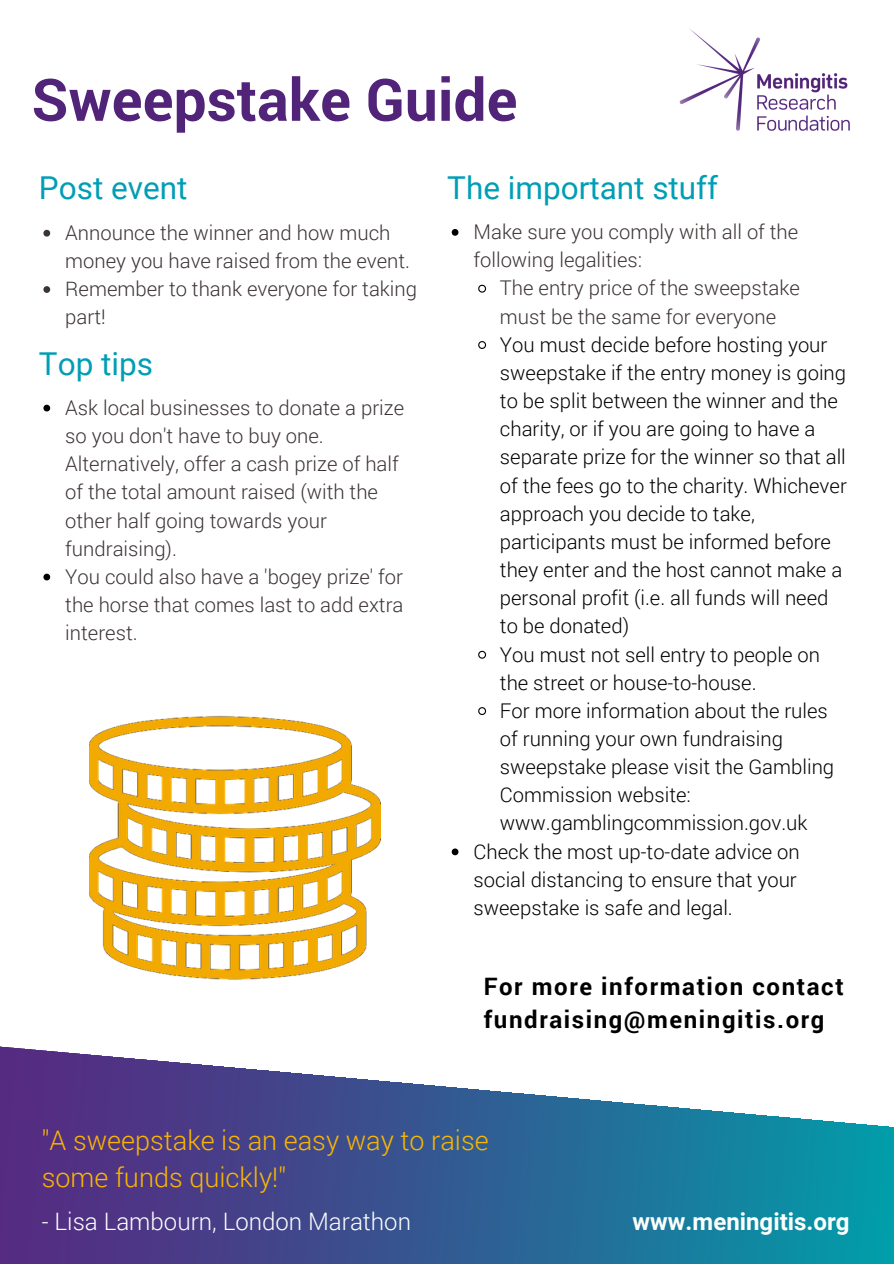
<style>
.page{position:relative;width:894px;height:1264px;background:#fff}
.page>*{position:absolute;margin:0;border:0;box-sizing:border-box;transform-origin:0 0}
.t1{font:700 58.5px "Roboto";color:#51247a}
.t2{font:31.5px "Roboto";color:#009eb5}
.t3{font:300 27px/37.2px "Roboto";color:#fab600}
.t4{font:700 24px/32.7px "Roboto";letter-spacing:.065em;color:#000}
.t5{font:300 24px "Roboto";color:#fff}
.t6{font:700 24px "Roboto";color:#fefffc}
.t7{font:300 20.25px "Roboto";color:#000}
.t8{font:300 20.25px/28.2px "Roboto";color:#3c3333}
</style>
<div class="page">
<img style="left:0;top:1046px;width:893px;height:217px">
<img style="left:679px;top:28px;width:171px;height:103px">
<svg style="left:451px;top:229px;width:7px;height:7px"></svg>
<svg style="left:478px;top:284px;width:8px;height:9px"></svg>
<svg style="left:478px;top:341px;width:8px;height:8px"></svg>
<svg style="left:478px;top:650px;width:8px;height:9px"></svg>
<svg style="left:478px;top:707px;width:8px;height:8px"></svg>
<svg style="left:451px;top:848px;width:7px;height:7px"></svg>
<svg style="left:43px;top:230px;width:7px;height:6px"></svg>
<svg style="left:43px;top:286px;width:7px;height:7px"></svg>
<svg style="left:43px;top:405px;width:7px;height:6px"></svg>
<svg style="left:43px;top:573px;width:7px;height:7px"></svg>
<img style="left:90px;top:715px;width:290px;height:265px">
<h1 class="t1" style="left:31px;top:60px;width:487px">Sweepstake Guide</h1>
<h2 class="t2" style="left:39px;top:169px;width:150px">Post event</h2>
<p class="t8" style="left:65px;top:218px;width:353px">Announce the winner and how much money you have raised from the event.<br>Remember to thank everyone for taking part!</p>
<h2 class="t2" style="left:39px;top:345px;width:116px">Top tips</h2>
<p class="t8" style="left:65px;top:393px;width:340px">Ask local businesses to donate a prize so you don't have to buy one.<br>Alternatively, offer a cash prize of half of the total amount raised (with the other half going towards your fundraising).<br>You could also have a 'bogey prize' for the horse that comes last to add extra interest.</p>
<h2 class="t2" style="left:447px;top:169px;width:272px">The important stuff</h2>
<p class="t8" style="left:473px;top:217px;width:326px">Make sure you comply with all of the following legalities:</p>
<p class="t8" style="left:500px;top:273px;width:301px">The entry price of the sweepstake must be the same for everyone</p>
<p class="t7" style="left:500px;top:330px;width:329px">You must decide before hosting your</p>
<p class="t7" style="left:500px;top:359px;width:348px">sweepstake if the entry money is going</p>
<p class="t7" style="left:500px;top:387px;width:339px">to be split between the winner and the</p>
<p class="t7" style="left:500px;top:415px;width:317px">charity, or if you are going to have a</p>
<p class="t7" style="left:500px;top:443px;width:347px">separate prize for the winner so that all</p>
<p class="t7" style="left:500px;top:471px;width:348px">of the fees go to the charity. Whichever</p>
<p class="t7" style="left:500px;top:499px;width:256px">approach you decide to take,</p>
<p class="t7" style="left:500px;top:527px;width:332px">participants must be informed before</p>
<p class="t7" style="left:500px;top:556px;width:344px">they enter and the host cannot make a</p>
<p class="t7" style="left:500px;top:584px;width:330px">personal profit (i.e. all funds will need</p>
<p class="t7" style="left:500px;top:612px;width:131px">to be donated)</p>
<p class="t7" style="left:500px;top:640px;width:321px">You must not sell entry to people on</p>
<p class="t7" style="left:500px;top:668px;width:258px">the street or house-to-house.</p>
<p class="t7" style="left:500px;top:696px;width:329px">For more information about the rules</p>
<p class="t7" style="left:500px;top:724px;width:284px">of running your own fundraising</p>
<p class="t7" style="left:500px;top:753px;width:336px">sweepstake please visit the Gambling</p>
<p class="t7" style="left:500px;top:781px;width:192px">Commission website:</p>
<p class="t7" style="left:500px;top:809px;width:309px">www.gamblingcommission.gov.uk</p>
<p class="t7" style="left:473px;top:837px;width:328px">Check the most up-to-date advice on</p>
<p class="t7" style="left:473px;top:865px;width:325px">social distancing to ensure that your</p>
<p class="t7" style="left:473px;top:893px;width:261px">sweepstake is safe and legal.</p>
<p class="t4" style="left:483px;top:969px;width:361px">For more information contact fundraising@meningitis.org</p>
<h3 class="t3" style="left:42px;top:1120px;width:448px">"A sweepstake is an easy way to raise some funds quickly!"</h3>
<p class="t5" style="left:42px;top:1204px;width:370px">- Lisa Lambourn, London Marathon</p>
<p class="t6" style="left:632px;top:1207px;width:218px">www.meningitis.org</p>
</div>
